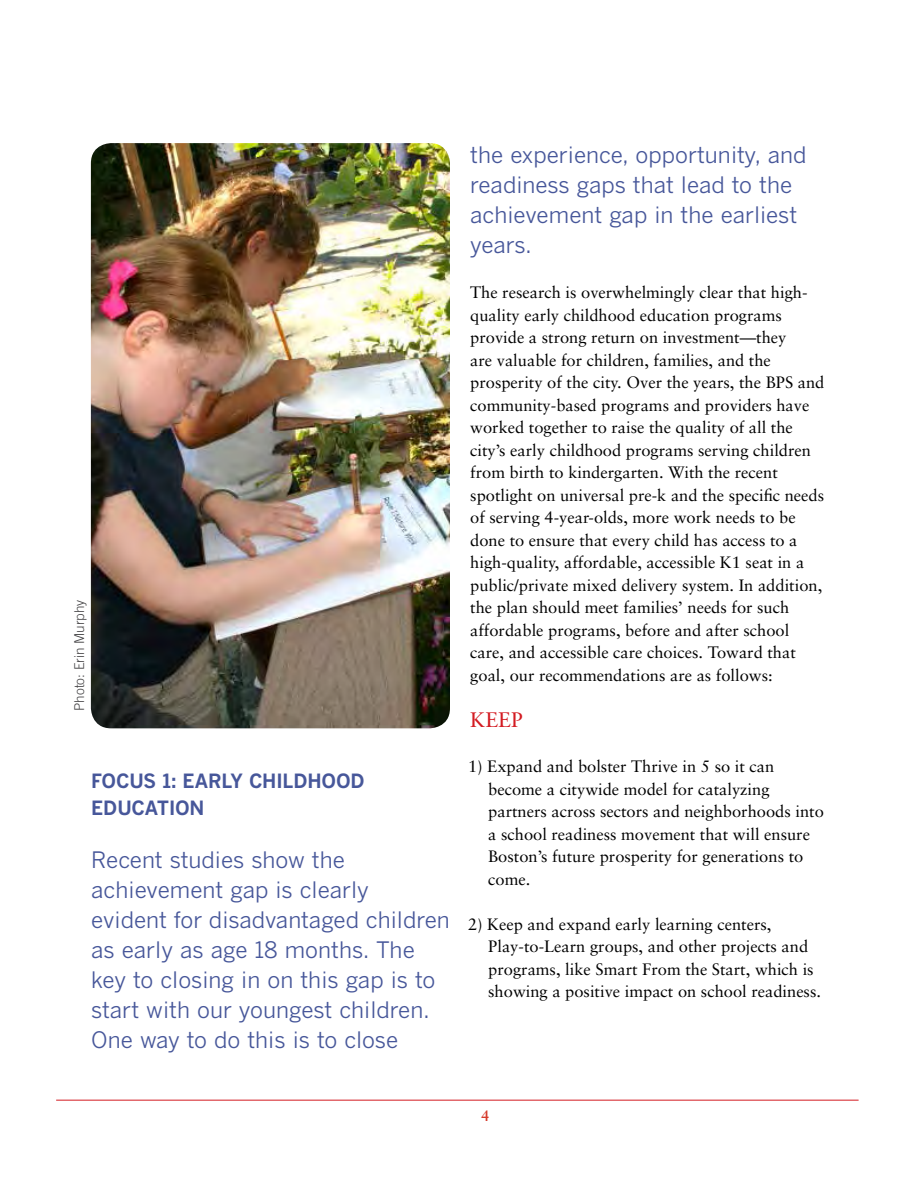
<style>
.page{position:relative;width:918px;height:1188px;background:#fff}
.page>*{position:absolute;margin:0;border:0;box-sizing:border-box;transform-origin:0 0}
.t1{font:22.5px/30px "Benton Gothic";color:#47579a}
.t2{font:21px "Sabon";color:#d31a21}
.t3{font:700 19.5px "Benton Gothic";letter-spacing:-.01em;color:#47579a}
.t4{font:16.5px/22.5px "Sabon";color:#000}
.t5{font:700 15px "Sabon";color:#d63b2c}
.t6{font:300 13.5px "Trade Gothic";color:#414042}
</style>
<div class="page">
<hr style="left:56px;top:1100px;width:803px;height:1px;background:#d31a21">
<img style="left:91px;top:143px;width:359px;height:585px">
<p class="t6" style="left:71px;top:711px;width:113px;rotate:-90deg">Photo: Erin Murphy</p>
<p class="t3" style="left:91px;top:769px;width:25px">FOCUS</p>
<p class="t3" style="left:162px;top:769px;width:147px">1: EARLY CHI LDHOOD</p>
<p class="t3" style="left:91px;top:796px;width:26px">EDUCATION</p>
<h1 class="t1" style="left:91px;top:844px;width:360px">Recent studies show the achievement gap is clearly evident for disadvantaged children as early as age 18 months. The key to closing in on this gap is to start with our youngest children.<br>One way to do this is to close</h1>
<h1 class="t1" style="left:470px;top:140px;width:338px">the experience, opportunity, and readiness gaps that lead to the achievement gap in the earliest years.</h1>
<p class="t4" style="left:470px;top:281px;width:356px">The research is overwhelmingly clear that high&shy;quality early childhood education programs provide a strong return on investment—they<br>are valuable for children, families, and the prosperity of the city. Over the years, the BPS and community-based programs and providers have worked together to raise the quality of all the city’s early childhood programs serving children from birth to kindergarten. With the recent spotlight on universal pre-k and the specific needs of serving 4-year-olds, more work needs to be done to ensure that every child has access to a high-quality, affordable, accessible K1 seat in a public/private mixed delivery system. In addition, the plan should meet families’ needs for such affordable programs, before and after school care, and accessible care choices. Toward that goal, our recommendations are as follows:</p>
<p class="t2" style="left:470px;top:707px;width:29px">Keep</p>
<p class="t4" style="left:488px;top:755px;width:337px;text-indent:-20px">1) Expand and bolster Thrive in 5 so it can become a citywide model for catalyzing partners across sectors and neighborhoods into a school readiness movement that will ensure Boston’s future prosperity for generations to come.</p>
<p class="t4" style="left:488px;top:913px;width:334px;text-indent:-20px">2) Keep and expand early learning centers, Play-to-Learn groups, and other projects and programs, like Smart From the Start, which is showing a positive impact on school readiness.</p>
<p class="t5" style="left:481px;top:1107px;width:10px">4</p>
</div>
